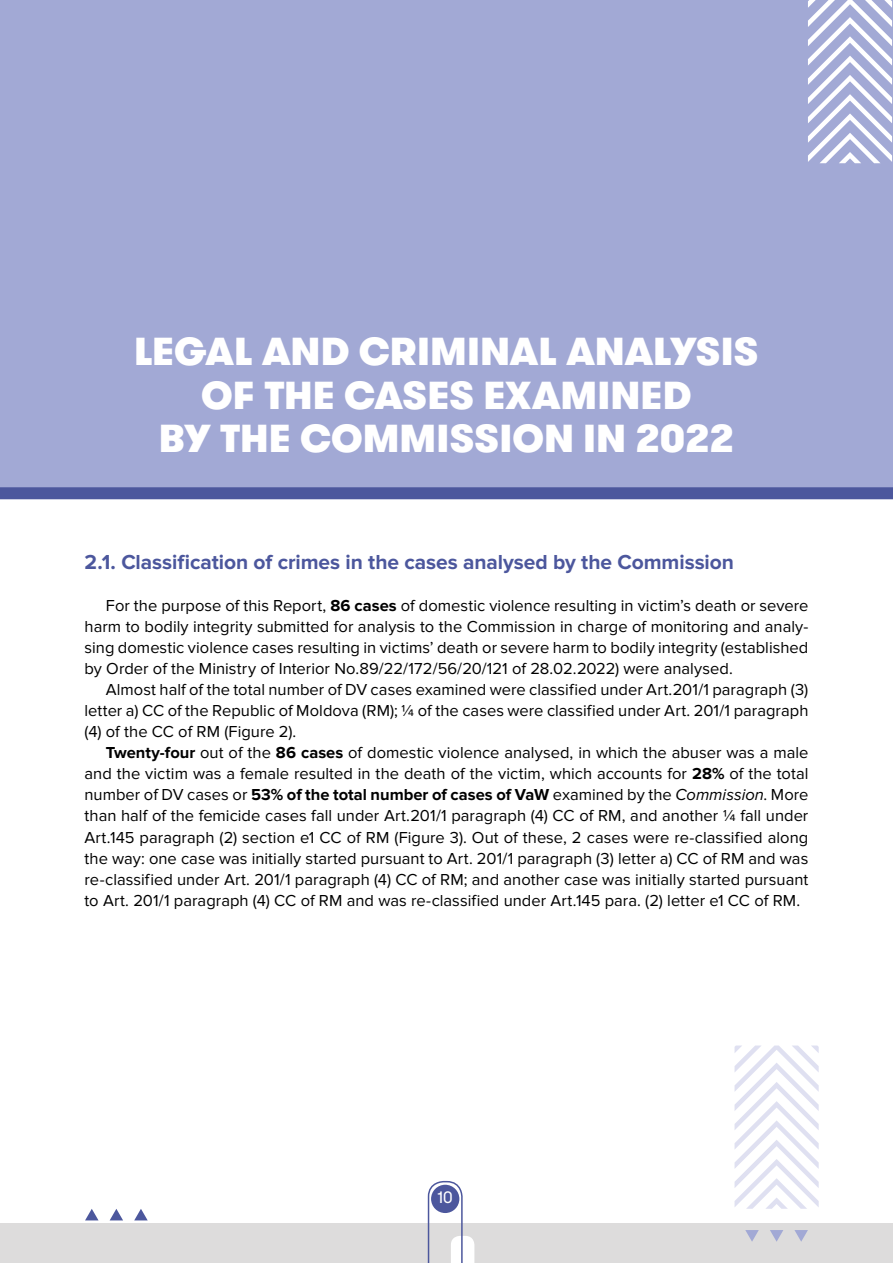
<style>
.page{position:relative;width:893px;height:1263px;background:#fff}
.page>*{position:absolute;margin:0;border:0;box-sizing:border-box;transform-origin:0 0}
.t1{font:900 39px/43.5px "GT Walsheim Pro";color:#fff;text-align:center}
.t2{font:700 21px "Proxima Nova";letter-spacing:-.005em;color:#4c579d}
.t3{font:16.5px/21px "Proxima Nova";color:#000;text-align:justify}
.t4{font:16.5px "GT Walsheim Pro";color:#fff}
.s1{font-weight:700}
.s2{font-style:italic}
</style>
<div class="page">
<div style="left:0;top:1224px;width:893px;height:39px;background:#dddcdc"></div>
<svg style="left:428px;top:1181px;width:46px;height:82px"></svg>
<svg style="left:85px;top:1209px;width:14px;height:11px"></svg>
<svg style="left:110px;top:1209px;width:13px;height:11px"></svg>
<svg style="left:134px;top:1209px;width:14px;height:11px"></svg>
<svg style="left:745px;top:1230px;width:14px;height:12px"></svg>
<svg style="left:770px;top:1230px;width:13px;height:12px"></svg>
<svg style="left:794px;top:1230px;width:14px;height:12px"></svg>
<div style="left:0;top:0;width:893px;height:492px;background:#a2a9d5"></div>
<div style="left:0;top:487px;width:893px;height:12px;background:#4c579d"></div>
<svg style="left:808px;top:0;width:84px;height:163px"></svg>
<svg style="left:734px;top:1045px;width:85px;height:164px"></svg>
<h1 class="t1" style="left:134px;top:330px;width:626px">LEGAL AND CRIMINAL ANALYSIS<br>OF THE CASES EXAMINED<br>BY THE COMMISSION IN 2022</h1>
<p class="t2" style="left:85px;top:550px;width:651px">2.1. Classification of crimes in the cases analysed by the Commission</p>
<p class="t3" style="left:85px;top:596px;width:725px;text-indent:21px">For the purpose of this Report, <span class="s1">86 cases</span> of domestic violence resulting in victim’s death or severe harm to bodily integrity submitted for analysis to the Commission in charge of monitoring and analy&shy;sing domestic violence cases resulting in victims’ death or severe harm to bodily integrity (established by Order of the Ministry of Interior No.89/22/172/56/20/121 of 28.02.2022) were analysed.</p>
<p class="t3" style="left:85px;top:680px;width:725px;text-indent:21px">Almost half of the total number of DV cases examined were classified under Art.201/1 paragraph (3) letter a) CC of the Republic of Moldova (RM); ¼ of the cases were classified under Art. 201/1 paragraph (4) of the CC of RM (Figure 2).</p>
<p class="t3" style="left:85px;top:743px;width:725px;text-indent:21px"><span class="s1">Twenty-four</span> out of the <span class="s1">86 cases</span> of domestic violence analysed, in which the abuser was a male and the victim was a female resulted in the death of the victim, which accounts for <span class="s1">28%</span> of the total number of DV cases or <span class="s1">53% of the total number of cases of VaW</span> examined by the <span class="s2">Commission</span>. More than half of the femicide cases fall under Art.201/1 paragraph (4) CC of RM, and another ¼ fall under Art.145 paragraph (2) section e1 CC of RM (Figure 3). Out of these, 2 cases were re-classified along the way: one case was initially started pursuant to Art. 201/1 paragraph (3) letter a) CC of RM and was re-classified under Art. 201/1 paragraph (4) CC of RM; and another case was initially started pursuant to Art. 201/1 paragraph (4) CC of RM and was re-classified under Art.145 para. (2) letter e1 CC of RM.</p>
<p class="t4" style="left:438px;top:1187px;width:17px">10</p>
</div>
